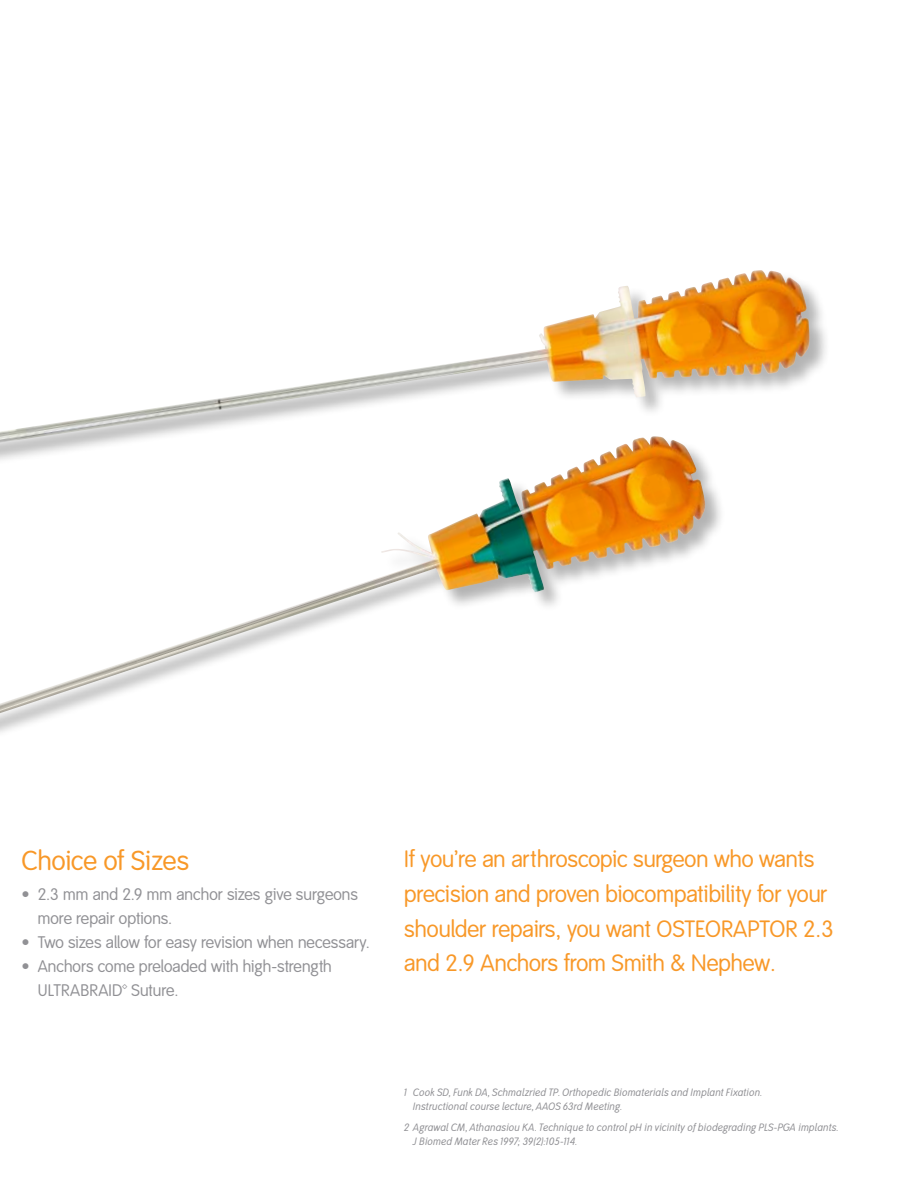
<style>
.page{position:relative;width:918px;height:1188px;background:#fff}
.page>*{position:absolute;margin:0;border:0;box-sizing:border-box;transform-origin:0 0}
.t1{font:27px "Smith&Nephew";letter-spacing:.005em;color:#f89828}
.t2{font:23.25px/34.5px "Smith&Nephew";color:#f89828}
.t3{font:16.5px/24px "Smith&Nephew";color:#919195}
.t4{font:italic 10.5px/13.8px "Smith&Nephew";letter-spacing:.02em;color:#919195}
</style>
<div class="page">
<div style="left:0;top:435px;width:725px;height:420px;background:#000;opacity:.3"></div>
<img style="left:425px;top:500px;width:226px;height:53px">
<div style="left:0;top:270px;width:830px;height:230px;background:#000;opacity:.3"></div>
<img style="left:540px;top:270px;width:220px;height:67px">
<h1 class="t1" style="left:22px;top:845px;width:169px">Choice of Sizes</h1>
<h3 class="t3" style="left:38px;top:883px;width:322px;text-indent:-16px">• 2.3 mm and 2.9 mm anchor sizes give surgeons more repair options.</h3>
<h3 class="t3" style="left:22px;top:931px;width:350px">• Two sizes allow for easy revision when necessary.</h3>
<h3 class="t3" style="left:38px;top:955px;width:296px;text-indent:-16px">• Anchors come preloaded with high-strength<br>Ultrabraid</h3>
<h3 class="t3" style="left:123px;top:979px;width:57px">™ Suture.</h3>
<h2 class="t2" style="left:404px;top:843px;width:431px">If you’re an arthroscopic surgeon who wants precision and proven biocompatibility for your shoulder repairs, you want OSTEORAPTOR 2.3 and 2.9 Anchors from Smith &amp; Nephew.</h2>
<p class="t4" style="left:413px;top:1086px;width:350px;text-indent:-9px">1 Cook SD, Funk DA, Schmalzried TP. Orthopedic Biomaterials and Implant Fixation.<br>Instructional course lecture, AAOS 63rd Meeting.</p>
<p class="t4" style="left:413px;top:1121px;width:427px;text-indent:-9px">2 Agrawal CM, Athanasiou KA. Technique to control pH in vicinity of biodegrading PLS-PGA implants.<br>J Biomed Mater Res 1997; 39(2):105-114.</p>
</div>
